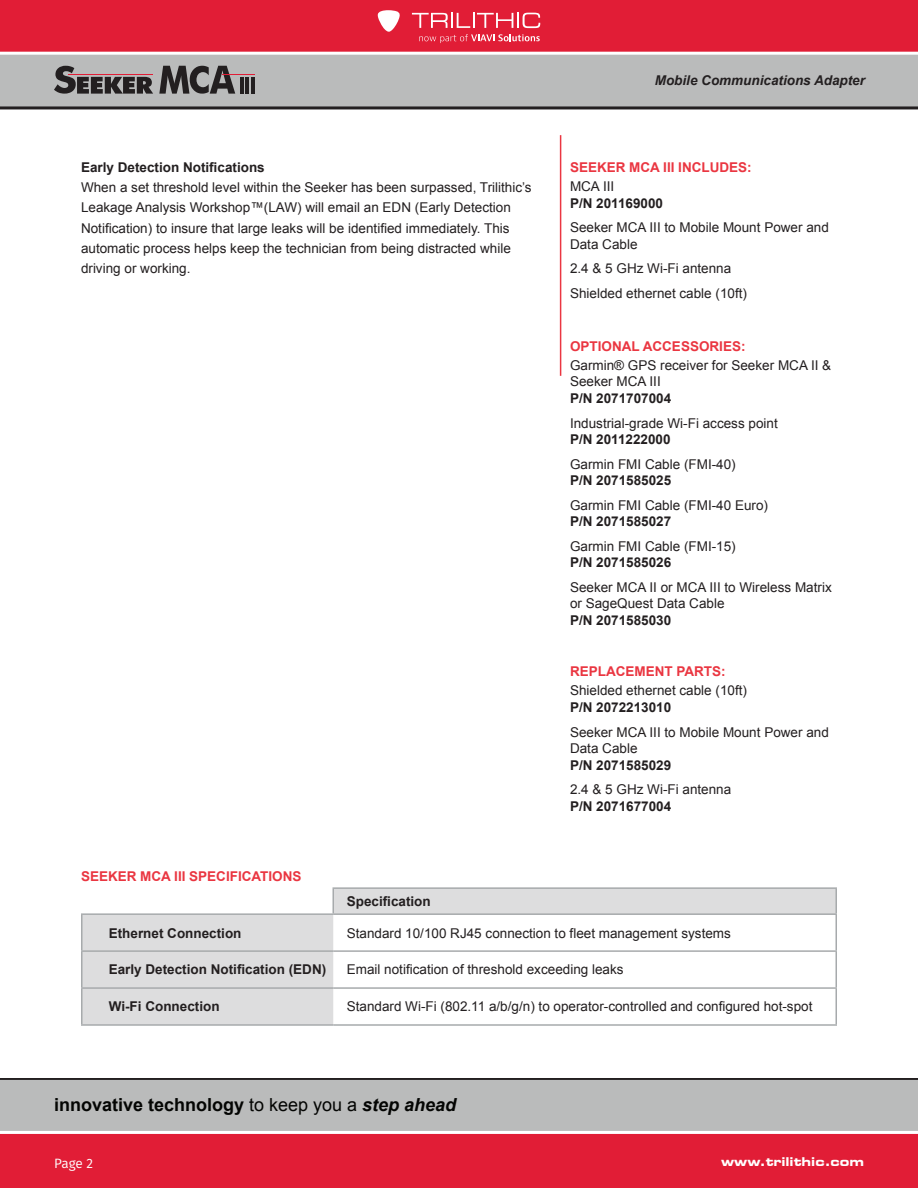
<style>
.page{position:relative;width:918px;height:1188px;background:#fff}
.page>*{position:absolute;margin:0;border:0;box-sizing:border-box;transform-origin:0 0}
.t1{font:700 18px "Arial";color:#040503}
.Bulleted_List{font:13.5px/16.5px "Arial";color:#231f20}
.Body_Copy{font:13.5px/20.2px "Arial";color:#231f20}
.Table_-_Right_Column{font:13.5px "Arial";color:#231f20}
.Table_-_Left_Column{font:700 13.5px "Arial";color:#231f20}
.Bulleted_List_Headin{font:700 13.5px "Arial";color:#ea3641}
.t2{font:italic 700 13.5px "Arial";color:#231f20}
.Body_Copy-2{font:700 13.5px "Arial";color:#231f20}
.Body_Head{font:700 13.5px "Arial";color:#ea3641}
.Bulleted_List-2{font:700 13.5px/16.5px "Arial";color:#231f20}
.t3{font:13.5px "Fira Sans";color:#fff}
.t4{font:700 expanded 12px "Square 721 BT";color:#fff}
.s1{font-weight:400}
.s2{font-weight:700}
.s3{font-style:italic}
</style>
<div class="page">
<div style="left:0;top:0;width:918px;height:54px;background:#e11d36"></div>
<div style="left:0;top:54px;width:918px;height:54px;background:#babbbb"></div>
<hr style="left:0;top:52px;width:918px;height:3px;background:#fff">
<hr style="left:0;top:106px;width:918px;height:3px;background:#231f20">
<svg style="left:412px;top:13px;width:128px;height:15px"></svg>
<svg style="left:377px;top:10px;width:23px;height:22px"></svg>
<svg style="left:419px;top:34px;width:121px;height:9px"></svg>
<div style="left:0;top:1132px;width:918px;height:56px;background:#e11d36"></div>
<div style="left:0;top:1078px;width:918px;height:54px;background:#babbbb"></div>
<hr style="left:0;top:1131px;width:918px;height:3px;background:#fff">
<hr style="left:0;top:1078px;width:918px;height:2px;background:#231f20">
<svg style="left:54px;top:66px;width:99px;height:28px"></svg>
<hr style="left:68px;top:74px;width:84px;height:1px;background:#e11d36">
<svg style="left:159px;top:66px;width:76px;height:28px"></svg>
<hr style="left:240px;top:77px;width:4px;height:17px;background:#231f20">
<hr style="left:245px;top:77px;width:4px;height:17px;background:#231f20">
<hr style="left:251px;top:77px;width:4px;height:17px;background:#231f20">
<hr style="left:223px;top:74px;width:32px;height:1px;background:#e11d36">
<div style="left:333px;top:888px;width:503px;height:26px;background:#ddddde"></div>
<hr style="left:333px;top:950px;width:504px;height:2px;background:#a7aaac">
<hr style="left:333px;top:987px;width:504px;height:2px;background:#a7aaac">
<hr style="left:81px;top:915px;width:1px;height:35px;background:#a7aaac">
<hr style="left:81px;top:950px;width:252px;height:2px;background:#a7aaac">
<hr style="left:333px;top:887px;width:504px;height:2px;background:#a7aaac">
<svg style="left:82px;top:889px;width:252px;height:135px"></svg>
<svg style="left:836px;top:889px;width:1px;height:24px"></svg>
<hr style="left:333px;top:913px;width:504px;height:2px;background:#a7aaac">
<hr style="left:836px;top:915px;width:1px;height:35px;background:#a7aaac">
<hr style="left:81px;top:952px;width:1px;height:35px;background:#a7aaac">
<hr style="left:81px;top:987px;width:252px;height:2px;background:#a7aaac">
<hr style="left:81px;top:989px;width:1px;height:35px;background:#a7aaac">
<hr style="left:836px;top:989px;width:1px;height:35px;background:#a7aaac">
<hr style="left:81px;top:1024px;width:252px;height:2px;background:#a7aaac">
<hr style="left:333px;top:1024px;width:504px;height:2px;background:#a7aaac">
<hr style="left:836px;top:952px;width:1px;height:35px;background:#a7aaac">
<hr style="left:81px;top:913px;width:252px;height:2px;background:#a7aaac">
<hr style="left:560px;top:135px;width:1px;height:241px;background:#ea3641">
<p class="Body_Copy-2" style="left:81px;top:158px;width:185px">Early Detection Notifications</p>
<p class="Body_Copy" style="left:81px;top:177px;width:452px">When a set threshold level within the Seeker has been surpassed, Trilithic’s Leakage Analysis Workshop™(LAW) will email an EDN (Early Detection Notification) to insure that large leaks will be identified immediately. This automatic process helps keep the technician from being distracted while driving or working.</p>
<p class="Body_Head" style="left:81px;top:868px;width:222px">SEEKER MCA III SPECIFICATIONS</p>
<p class="Table_-_Left_Column" style="left:347px;top:892px;width:86px">Specification</p>
<p class="t2" style="left:655px;top:71px;width:212px">Mobile Communications Adapter</p>
<p class="Bulleted_List_Headin" style="left:570px;top:158px;width:183px">SEEKER MCA III INCLUDES:</p>
<p class="Bulleted_List-2" style="left:570px;top:178px;width:95px"><span class="s1">MCA III<br></span>P/N 201169000</p>
<p class="Bulleted_List" style="left:570px;top:219px;width:260px">Seeker MCA III to Mobile Mount Power and<br>Data Cable</p>
<p class="Bulleted_List" style="left:570px;top:260px;width:163px">2.4 &amp; 5 GHz Wi-Fi antenna</p>
<p class="Bulleted_List" style="left:570px;top:285px;width:179px">Shielded ethernet cable (10ft)</p>
<p class="Bulleted_List_Headin" style="left:570px;top:337px;width:177px">OPTIONAL ACCESSORIES:</p>
<p class="Bulleted_List" style="left:570px;top:357px;width:263px">Garmin® GPS receiver for Seeker MCA II &amp;<br>Seeker MCA III<br><span class="s2">P/N 2071707004</span></p>
<p class="Bulleted_List" style="left:570px;top:415px;width:209px">Industrial-grade Wi-Fi access point<br><span class="s2">P/N 2011222000</span></p>
<p class="Bulleted_List" style="left:570px;top:456px;width:167px">Garmin FMI Cable (FMI-40)<br><span class="s2">P/N 2071585025</span></p>
<p class="Bulleted_List" style="left:570px;top:497px;width:200px">Garmin FMI Cable (FMI-40 Euro)<br><span class="s2">P/N 2071585027</span></p>
<p class="Bulleted_List" style="left:570px;top:538px;width:167px">Garmin FMI Cable (FMI-15)<br><span class="s2">P/N 2071585026</span></p>
<p class="Bulleted_List" style="left:570px;top:579px;width:263px">Seeker MCA II or MCA III to Wireless Matrix or SageQuest Data Cable<br><span class="s2">P/N 2071585030</span></p>
<p class="Bulleted_List_Headin" style="left:570px;top:663px;width:157px">REPLACEMENT PARTS:</p>
<p class="Bulleted_List" style="left:570px;top:683px;width:179px">Shielded ethernet cable (10ft)<br><span class="s2">P/N 2072213010</span></p>
<p class="Bulleted_List" style="left:570px;top:724px;width:260px">Seeker MCA III to Mobile Mount Power and<br>Data Cable<br><span class="s2">P/N 2071585029</span></p>
<p class="Bulleted_List" style="left:570px;top:781px;width:163px">2.4 &amp; 5 GHz Wi-Fi antenna<br><span class="s2">P/N 2071677004</span></p>
<p class="Table_-_Left_Column" style="left:109px;top:924px;width:134px">Ethernet Connection</p>
<p class="Table_-_Right_Column" style="left:347px;top:924px;width:386px">Standard 10/100 RJ45 connection to fleet management systems</p>
<p class="Table_-_Left_Column" style="left:109px;top:961px;width:219px">Early Detection Notification (EDN)</p>
<p class="Table_-_Right_Column" style="left:347px;top:961px;width:278px">Email notification of threshold exceeding leaks</p>
<p class="Table_-_Left_Column" style="left:109px;top:998px;width:112px">Wi-Fi Connection</p>
<p class="Table_-_Right_Column" style="left:347px;top:998px;width:467px">Standard Wi-Fi (802.11 a/b/g/n) to operator-controlled and configured hot-spot</p>
<h1 class="t1" style="left:54px;top:1093px;width:404px">innovative technology <span class="s1">to keep you a</span> <span class="s3">step ahead</span></h1>
<p class="t3" style="left:54px;top:1154px;width:41px">Page 2</p>
<p class="t4" style="left:721px;top:1155px;width:145px">www.trilithic.com</p>
</div>
